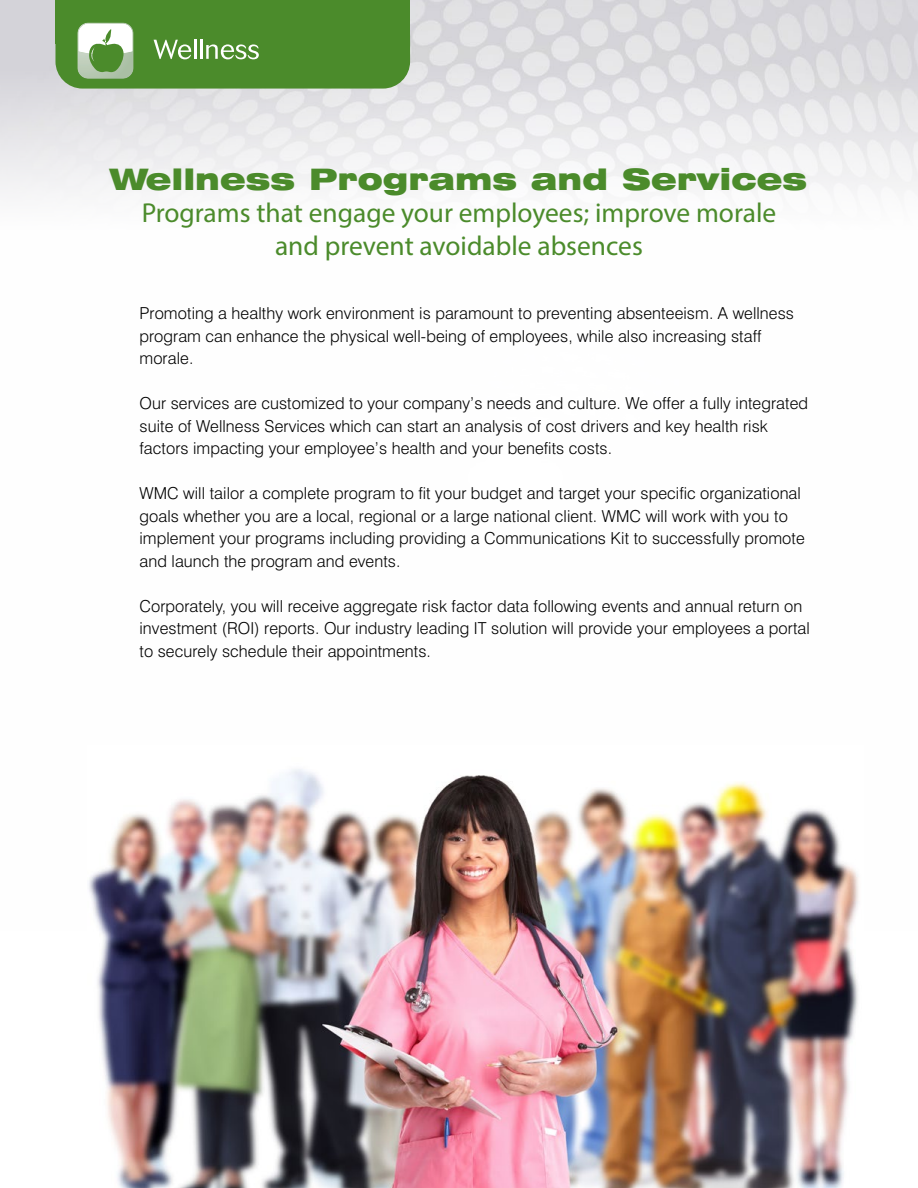
<style>
.page{position:relative;width:918px;height:1188px;background:#fff}
.page>*{position:absolute;margin:0;border:0;box-sizing:border-box;transform-origin:0 0}
.t1{font:900 expanded 29.55px "Swiss 721 BT";color:#4b8b2b}
.t2{font:27.45px/32.4px "Myriad Pro";color:#4b8b2b;text-align:center}
.t3{font:300 16.5px/22.5px "Swiss 721 BT";letter-spacing:.005em;color:#000}
</style>
<div class="page">
<img style="left:0;top:0;width:918px;height:194px">
<div style="left:56px;top:0;width:354px;height:43px;background:#4b8b2b"></div>
<div style="left:55px;top:9px;width:355px;height:80px;background:#4b8b2b;border-radius:27px"></div>
<svg style="left:77px;top:22px;width:57px;height:57px"></svg>
<svg style="left:154px;top:40px;width:105px;height:19px"></svg>
<img style="left:89px;top:769px;width:770px;height:419px">
<h1 class="t1" style="left:111px;top:162px;width:698px">Wellness Programs and Services</h1>
<h2 class="t2" style="left:142px;top:197px;width:636px">Programs that engage your employees; improve morale and prevent avoidable absences</h2>
<p class="t3" style="left:140px;top:302px;width:656px">Promoting a healthy work environment is paramount to preventing absenteeism. A wellness program can enhance the physical well-being of employees, while also increasing staff morale.</p>
<p class="t3" style="left:140px;top:392px;width:670px">Our services are customized to your company’s needs and culture. We offer a fully integrated suite of Wellness Services which can start an analysis of cost drivers and key health risk factors impacting your employee’s health and your benefits costs.</p>
<p class="t3" style="left:140px;top:482px;width:667px">WMC will tailor a complete program to fit your budget and target your specific organizational goals whether you are a local, regional or a large national client. WMC will work with you to implement your programs including providing a Communications Kit to successfully promote and launch the program and events.</p>
<p class="t3" style="left:140px;top:595px;width:672px">Corporately, you will receive aggregate risk factor data following events and annual return on investment (ROI) reports. Our industry leading IT solution will provide your employees a portal to securely schedule their appointments.</p>
</div>
